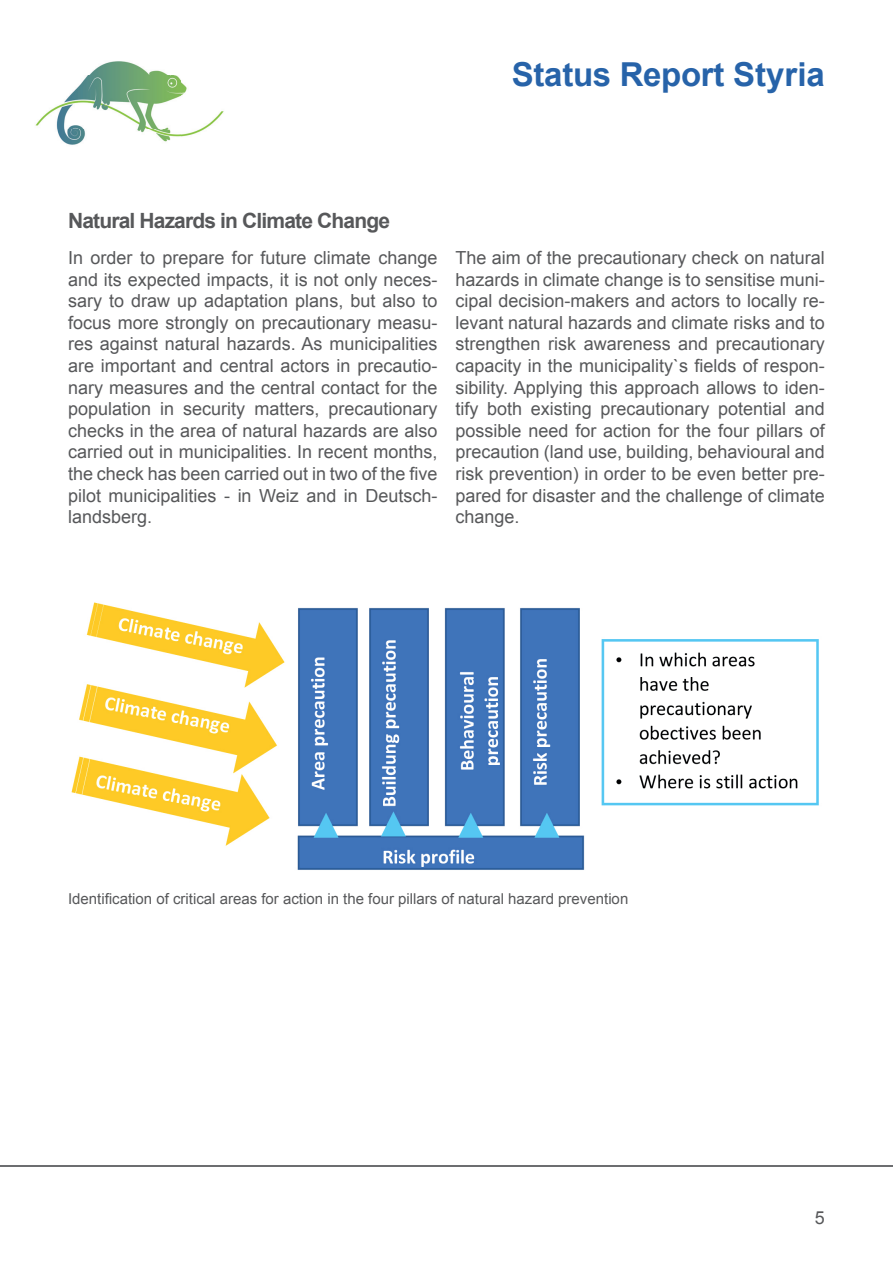
<style>
.page{position:relative;width:893px;height:1263px;background:#fff}
.page>*{position:absolute;margin:0;border:0;box-sizing:border-box;transform-origin:0 0}
.t1{font:700 33px "Arial";letter-spacing:-.01em;color:#2763a9}
.t2{font:700 21px "Arial";letter-spacing:-.04em;color:#57585a}
.t3{font:18px/21.6px "Arial";color:#57585a;text-align:justify}
.t4{font:15px "Arial";color:#57585a}
</style>
<div class="page">
<img style="left:35px;top:61px;width:189px;height:84px">
<hr style="left:0;top:1165px;width:893px;height:2px;background:#6c6d70">
<img style="left:71px;top:602px;width:748px;height:268px">
<p class="t2" style="left:68px;top:207px;width:324px">Natural Hazards in Climate Change</p>
<h1 class="t1" style="left:512px;top:53px;width:314px">Status Report Styria</h1>
<p class="t3" style="left:68px;top:247px;width:371px">In order to prepare for future climate change and its expected impacts, it is not only neces&shy;sary to draw up adaptation plans, but also to focus more strongly on precautionary measu&shy;res against natural hazards. As municipalities are important and central actors in precautio&shy;nary measures and the central contact for the population in security matters, precautionary checks in the area of natural hazards are also carried out in municipalities. In recent months, the check has been carried out in two of the five pilot municipalities - in Weiz and in Deutsch&shy;landsberg.</p>
<p class="t3" style="left:455px;top:247px;width:371px">The aim of the precautionary check on natural hazards in climate change is to sensitise muni&shy;cipal decision-makers and actors to locally re&shy;levant natural hazards and climate risks and to strengthen risk awareness and precautionary capacity in the municipality`s fields of respon&shy;sibility. Applying this approach allows to iden&shy;tify both existing precautionary potential and possible need for action for the four pillars of precaution (land use, building, behavioural and risk prevention) in order to be even better pre&shy;pared for disaster and the challenge of climate change.</p>
<p class="t4" style="left:68px;top:889px;width:562px">Identification of critical areas for action in the four pillars of natural hazard prevention</p>
<p class="t3" style="left:815px;top:1207px;width:12px">5</p>
</div>
